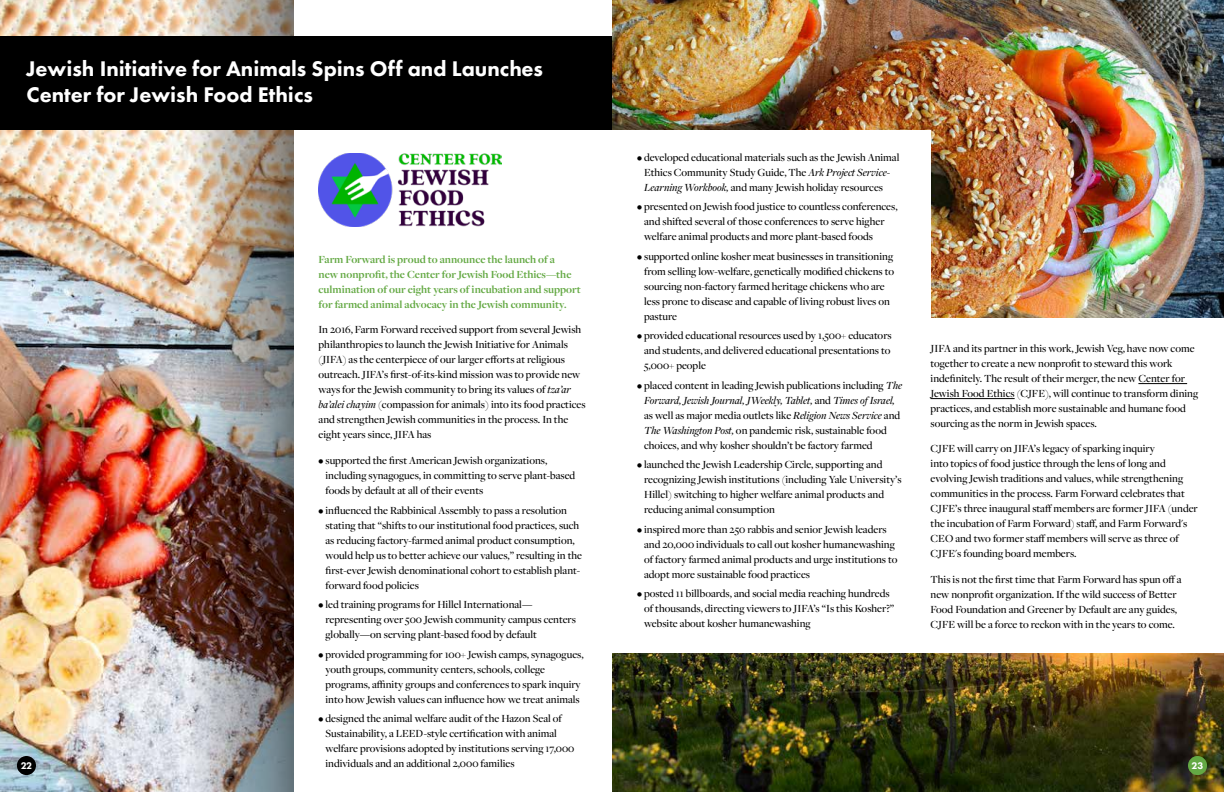
<style>
.page{position:relative;width:1224px;height:792px;background:#fff}
.page>*{position:absolute;margin:0;border:0;box-sizing:border-box;transform-origin:0 0}
.t1{font:800 22px/26.4px "Futura PT";color:#fff}
.t2{font:500 11.3px/15px "Freight Disp Pro";color:#000}
.t3{font:700 11.3px/15px "Freight Disp Pro";color:#64a944}
.t4{font:800 10px "Futura PT";color:#fff}
.s1{font-style:italic}
</style>
<div class="page">
<img style="left:0;top:0;width:190px;height:792px">
<img style="left:190px;top:0;width:103px;height:792px">
<img style="left:612px;top:653px;width:612px;height:139px">
<div style="left:1188px;top:756px;width:19px;height:19px;background:#64a944;border-radius:50%"></div>
<div style="left:17px;top:756px;width:19px;height:19px;background:#000;border-radius:50%"></div>
<img style="left:612px;top:0;width:612px;height:318px">
<div style="left:612px;top:130px;width:319px;height:522px;background:#fff"></div>
<div style="left:0;top:36px;width:612px;height:94px;background:#000"></div>
<hr style="left:1138px;top:383px;width:49px;height:1px;background:#000">
<hr style="left:931px;top:398px;width:84px;height:1px;background:#000">
<img style="left:319px;top:153px;width:183px;height:74px">
<h1 class="t1" style="left:26px;top:55px;width:518px">Jewish Initiative for Animals Spins Off and Launches<br>Center for Jewish Food Ethics</h1>
<p class="t2" style="left:644px;top:149px;width:257px;text-indent:-7px">• developed educational materials such as the Jewish Animal<br>Ethics Community Study Guide, The <span class="s1">Ark Project Service</span>-<br><span class="s1">Learning Workbook,</span> and many Jewish holiday resources</p>
<p class="t2" style="left:644px;top:199px;width:255px;text-indent:-7px">• presented on Jewish food justice to countless conferences, and shifted several of those conferences to serve higher welfare animal products and more plant-based foods</p>
<p class="t2" style="left:644px;top:248px;width:251px;text-indent:-7px">• supported online kosher meat businesses in transitioning from selling low-welfare, genetically modified chickens to sourcing non-factory farmed heritage chickens who are less prone to disease and capable of living robust lives on pasture</p>
<p class="t2" style="left:644px;top:328px;width:249px;text-align:justify;text-indent:-7px">• provided educational resources used by 1,500+ educators and students, and delivered educational presentations to 5,000+ people</p>
<p class="t2" style="left:644px;top:377px;width:260px;text-indent:-7px">• placed content in leading Jewish publications including <span class="s1">The Forward, Jewish Journal, JWeekly, Tablet,</span> and <span class="s1">Times of Israel, </span>as well as major media outlets like <span class="s1">Religion News Service</span> and <span class="s1">The Washington Post,</span> on pandemic risk, sustainable food choices, and why kosher shouldn’t be factory farmed</p>
<p class="t2" style="left:644px;top:457px;width:259px;text-indent:-7px">• launched the Jewish Leadership Circle, supporting and recognizing Jewish institutions (including Yale University’s Hillel) switching to higher welfare animal products and reducing animal consumption</p>
<p class="t2" style="left:644px;top:521px;width:255px;text-indent:-7px">• inspired more than 250 rabbis and senior Jewish leaders and 20,000 individuals to call out kosher humanewashing of factory farmed animal products and urge institutions to adopt more sustainable food practices</p>
<p class="t2" style="left:644px;top:586px;width:252px;text-indent:-7px">• posted 11 billboards, and social media reaching hundreds of thousands, directing viewers to JIFA’s “Is this Kosher?” website about kosher humanewashing</p>
<p class="t3" style="left:319px;top:251px;width:264px">Farm Forward is proud to announce the launch of a<br>new nonprofit, the Center for Jewish Food Ethics—the culmination of our eight years of incubation and support for farmed animal advocacy in the Jewish community.</p>
<p class="t2" style="left:319px;top:322px;width:269px">In 2016, Farm Forward received support from several Jewish philanthropies to launch the Jewish Initiative for Animals (JIFA) as the centerpiece of our larger efforts at religious outreach. JIFA’s first-of-its-kind mission was to provide new ways for the Jewish community to bring its values of <span class="s1">tza’ar ba’alei chayim</span> (compassion for animals) into its food practices and strengthen Jewish communities in the process. In the eight years since, JIFA has</p>
<p class="t2" style="left:326px;top:453px;width:251px;text-indent:-7px">• supported the first American Jewish organizations, including synagogues, in committing to serve plant-based foods by default at all of their events</p>
<p class="t2" style="left:326px;top:502px;width:258px;text-indent:-7px">• influenced the Rabbinical Assembly to pass a resolution stating that “shifts to our institutional food practices, such as reducing factory-farmed animal product consumption, would help us to better achieve our values,” resulting in the first-ever Jewish denominational cohort to establish plant&shy;forward food policies</p>
<p class="t2" style="left:326px;top:597px;width:252px;text-indent:-7px">• led training programs for Hillel International— representing over 500 Jewish community campus centers globally—on serving plant-based food by default</p>
<p class="t2" style="left:326px;top:646px;width:260px;text-indent:-7px">• provided programming for 100+ Jewish camps, synagogues, youth groups, community centers, schools, college programs, affinity groups and conferences to spark inquiry into how Jewish values can influence how we treat animals</p>
<p class="t2" style="left:326px;top:711px;width:250px;text-indent:-7px">• designed the animal welfare audit of the Hazon Seal of Sustainability, a LEED-style certification with animal welfare provisions adopted by institutions serving 17,000 individuals and an additional 2,000 families</p>
<p class="t2" style="left:931px;top:340px;width:269px">JIFA and its partner in this work, Jewish Veg, have now come together to create a new nonprofit to steward this work indefinitely. The result of their merger, the new Center for Jewish Food Ethics (CJFE), will continue to transform dining practices, and establish more sustainable and humane food sourcing as the norm in Jewish spaces.</p>
<p class="t2" style="left:931px;top:441px;width:269px">CJFE will carry on JIFA’s legacy of sparking inquiry<br>into topics of food justice through the lens of long and evolving Jewish traditions and values, while strengthening communities in the process. Farm Forward celebrates that CJFE’s three inaugural staff members are former JIFA (under the incubation of Farm Forward) staff, and Farm Forward's CEO and two former staff members will serve as three of CJFE's founding board members.</p>
<p class="t2" style="left:931px;top:572px;width:253px">This is not the first time that Farm Forward has spun off a new nonprofit organization. If the wild success of Better Food Foundation and Greener by Default are any guides, CJFE will be a force to reckon with in the years to come.</p>
<p class="t4" style="left:21px;top:759px;width:13px">22</p>
<p class="t4" style="left:1192px;top:759px;width:13px">23</p>
</div>
